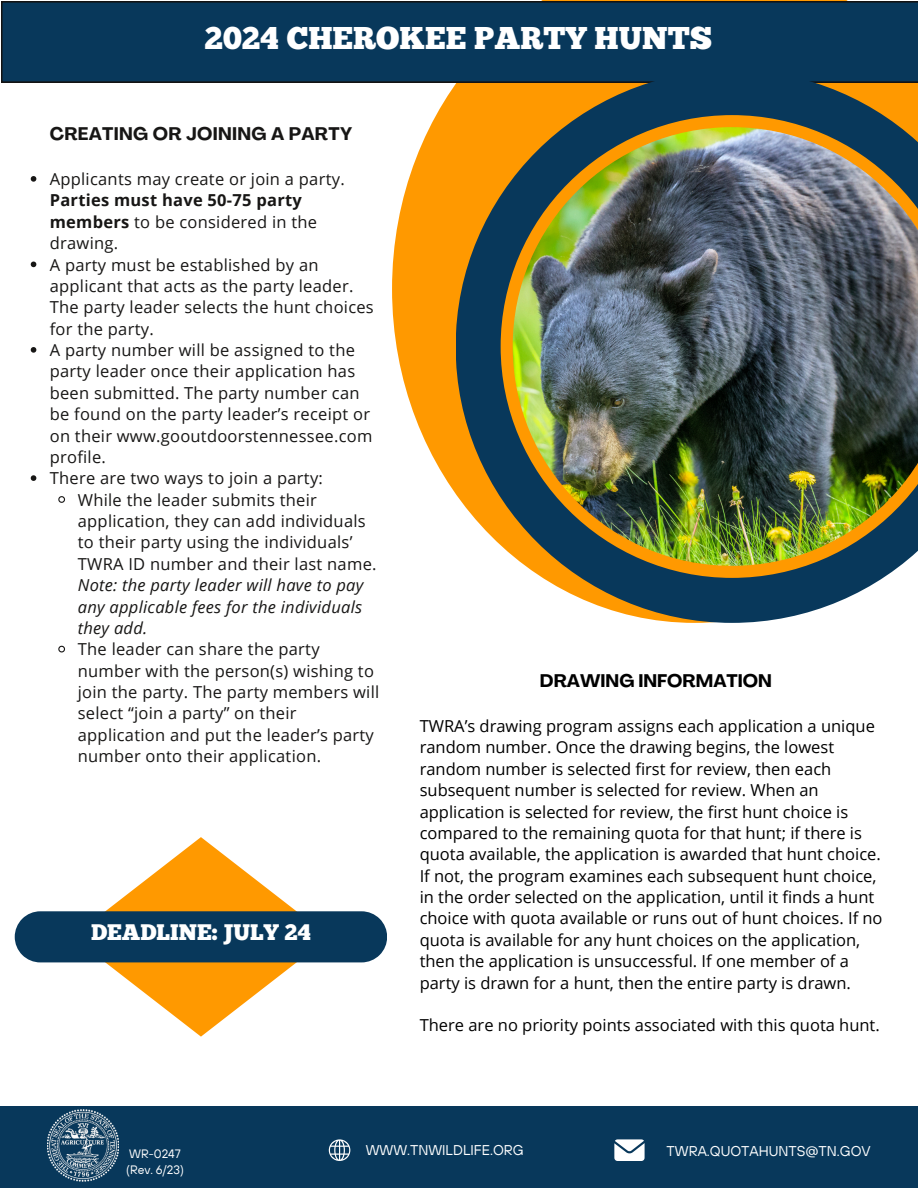
<style>
.page{position:relative;width:918px;height:1188px;background:#fff}
.page>*{position:absolute;margin:0;border:0;box-sizing:border-box;transform-origin:0 0}
.t1{font:31.5px "Chunk Five";color:#fff}
.t2{font:22.5px "Chunk Five";color:#fff}
.t3{font:700 18px "Agrandir";letter-spacing:.015em;color:#171615}
.t4{font:700 18px "Agrandir";color:#000}
.t5{font:16.5px/21.3px "Open Sans";letter-spacing:.015em;color:#171615}
.t6{font:16.5px/21.3px "Open Sans";color:#000}
.t7{font:14.1px "TT Hoves";color:#fff}
.t8{font:12.15px "TT Hoves";color:#fff}
.s1{font-weight:700}
.s2{font-style:italic}
</style>
<div class="page">
<div style="left:0;top:1107px;width:918px;height:81px;background:#08385b"></div>
<svg style="left:614px;top:1139px;width:31px;height:22px"></svg>
<svg style="left:329px;top:1139px;width:21px;height:22px"></svg>
<img style="left:48px;top:1110px;width:70px;height:72px">
<svg style="left:392px;top:0;width:456px;height:494px;fill:#f90"></svg>
<div style="left:1px;top:1px;width:917px;height:81px;background:#08385b"></div>
<svg style="left:72px;top:837px;width:258px;height:200px"></svg>
<div style="left:15px;top:911px;width:372px;height:51px;background:#08385b"></div>
<img style="left:456px;top:70px;width:462px;height:553px">
<svg style="left:31px;top:176px;width:5px;height:6px"></svg>
<svg style="left:31px;top:262px;width:5px;height:5px"></svg>
<svg style="left:31px;top:347px;width:5px;height:6px"></svg>
<svg style="left:31px;top:475px;width:5px;height:6px"></svg>
<svg style="left:58px;top:496px;width:7px;height:7px"></svg>
<svg style="left:58px;top:645px;width:7px;height:8px"></svg>
<p class="t1" style="left:204px;top:26px;width:509px">2024 CHEROKEE PARTY HUNTS</p>
<p class="t3" style="left:50px;top:127px;width:304px">CREATING OR JOINING A PARTY</p>
<p class="t5" style="left:50px;top:168px;width:296px">Applicants may create or join a party.<br><span class="s1">Parties must have 50-75 party members</span> to be considered in the drawing.</p>
<h2 class="t5" style="left:50px;top:253px;width:326px">A party must be established by an applicant that acts as the party leader.<br>The party leader selects the hunt choices for the party.</h2>
<h4 class="t5" style="left:50px;top:339px;width:324px">A party number will be assigned to the party leader once their application has been submitted. The party number can be found on the party leader’s receipt or on their www.gooutdoorstennessee.com profile.</h4>
<h4 class="t5" style="left:50px;top:467px;width:275px">There are two ways to join a party:</h4>
<h3 class="t5" style="left:78px;top:489px;width:300px">While the leader submits their application, they can add individuals to their party using the individuals’<br>TWRA ID number and their last name.<br><span class="s2">Note: the party leader will have to pay any applicable fees for the individuals they add.</span></h3>
<p class="t5" style="left:78px;top:638px;width:303px">The leader can share the party number with the person(s) wishing to join the party. The party members will select “join a party” on their application and put the leader’s party number onto their application.</p>
<p class="t2" style="left:91px;top:924px;width:221px">DEADLINE: JULY 24</p>
<p class="t4" style="left:540px;top:674px;width:234px">DRAWING INFORMATION</p>
<p class="t6" style="left:420px;top:715px;width:464px">TWRA’s drawing program assigns each application a unique random number. Once the drawing begins, the lowest random number is selected first for review, then each subsequent number is selected for review. When an application is selected for review, the first hunt choice is compared to the remaining quota for that hunt; if there is quota available, the application is awarded that hunt choice.<br>If not, the program examines each subsequent hunt choice, in the order selected on the application, until it finds a hunt choice with quota available or runs out of hunt choices. If no quota is available for any hunt choices on the application, then the application is unsuccessful. If one member of a party is drawn for a hunt, then the entire party is drawn.</p>
<h5 class="t6" style="left:420px;top:1014px;width:462px">There are no priority points associated with this quota hunt.</h5>
<p class="t8" style="left:129px;top:1146px;width:53px">WR-0247</p>
<h1 class="t7" style="left:366px;top:1141px;width:160px">WWW.TNWILDLIFE.ORG</h1>
<p class="t7" style="left:667px;top:1141px;width:206px">TWRA.QUOTAHUNTS@TN.GOV</p>
<p class="t8" style="left:126px;top:1162px;width:59px">(Rev. 6/23)</p>
</div>
